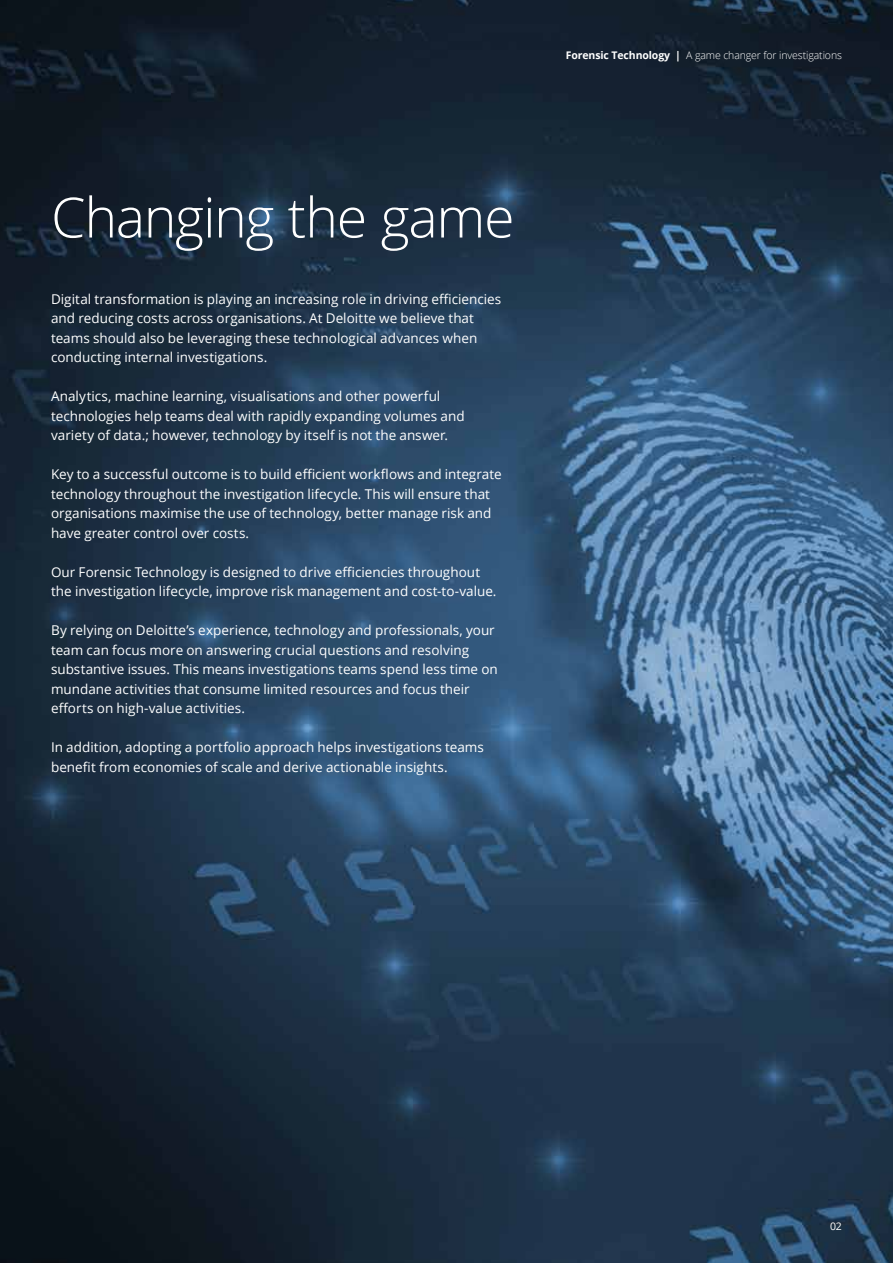
<style>
.page{position:relative;width:893px;height:1263px;background:#fff}
.page>*{position:absolute;margin:0;border:0;box-sizing:border-box;transform-origin:0 0}
.t1{font:300 55.5px "Open Sans";letter-spacing:-.025em;color:#fff}
.t2{font:13.5px/19.5px "Open Sans";color:#fff}
.t3{font:300 10.5px "Open Sans";letter-spacing:-.01em;color:#fff}
.t4{font:10.5px "Open Sans";color:#fff}
.s1{font-weight:700}
</style>
<div class="page">
<img style="left:0;top:0;width:893px;height:1263px">
<h1 class="t1" style="left:51px;top:179px;width:465px">Changing the game</h1>
<p class="t2" style="left:51px;top:289px;width:452px">Digital transformation is playing an increasing role in driving efficiencies and reducing costs across organisations. At Deloitte we believe that teams should also be leveraging these technological advances when conducting internal investigations.</p>
<p class="t2" style="left:51px;top:386px;width:415px">Analytics, machine learning, visualisations and other powerful technologies help teams deal with rapidly expanding volumes and variety of data.; however, technology by itself is not the answer.</p>
<p class="t2" style="left:51px;top:464px;width:452px">Key to a successful outcome is to build efficient workflows and integrate technology throughout the investigation lifecycle. This will ensure that organisations maximise the use of technology, better manage risk and have greater control over costs.</p>
<p class="t2" style="left:51px;top:562px;width:447px">Our Forensic Technology is designed to drive efficiencies throughout the investigation lifecycle, improve risk management and cost-to-value.</p>
<p class="t2" style="left:51px;top:620px;width:448px">By relying on Deloitte’s experience, technology and professionals, your team can focus more on answering crucial questions and resolving substantive issues. This means investigations teams spend less time on mundane activities that consume limited resources and focus their efforts on high-value activities.</p>
<p class="t2" style="left:51px;top:737px;width:434px">In addition, adopting a portfolio approach helps investigations teams benefit from economies of scale and derive actionable insights.</p>
<p class="t3" style="left:566px;top:48px;width:278px"><span class="s1">Forensic Technology |</span> A game changer for investigations</p>
<p class="t4" style="left:830px;top:1219px;width:13px">02</p>
</div>
